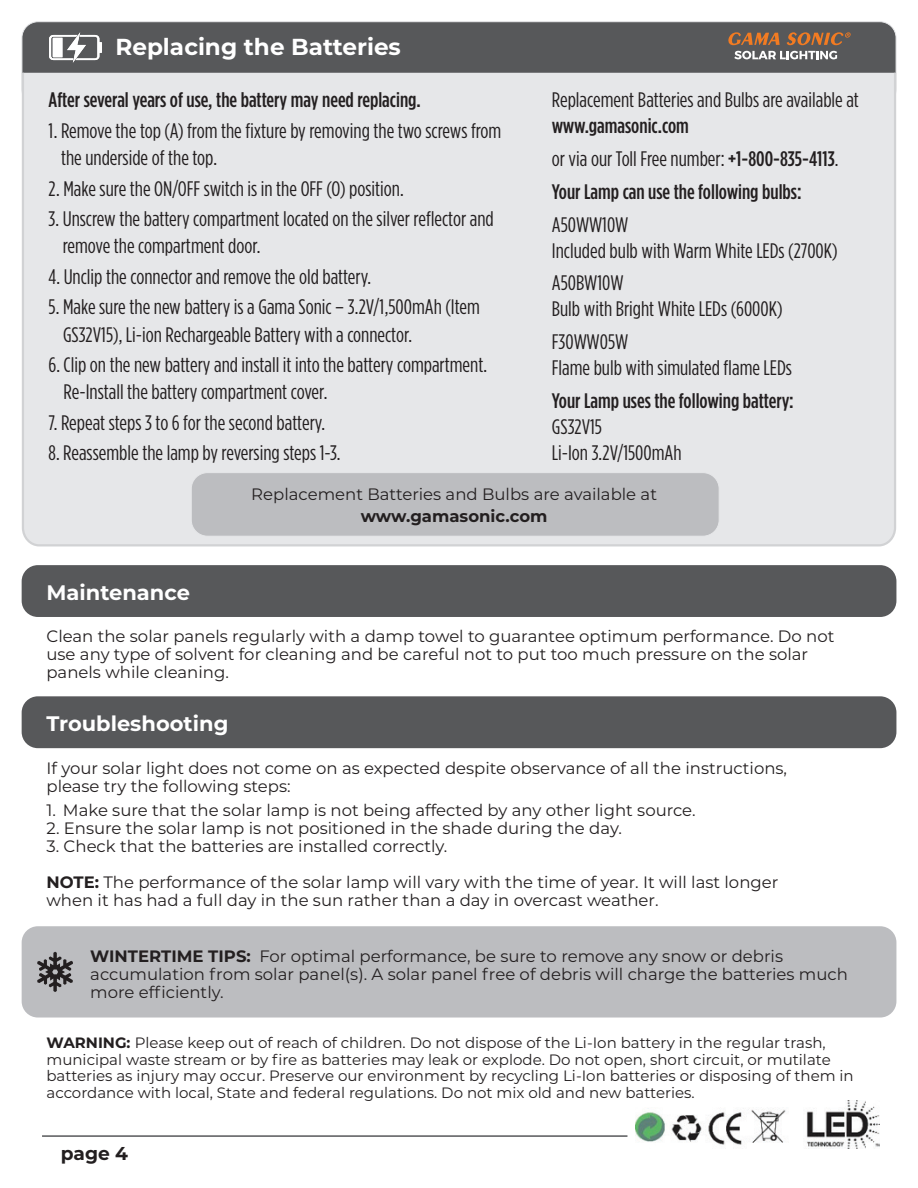
<style>
.page{position:relative;width:918px;height:1188px;background:#fff}
.page>*{position:absolute;margin:0;border:0;box-sizing:border-box;transform-origin:0 0}
.t1{font:700 23.1px "Montserrat";color:#fff}
.t2{font:21px/27.6px "Gotham Condensed";color:#231f20;scale:1.04 1}
.t3{font:500 21px/32.7px "Gotham Condensed";color:#231f20;scale:1.04 1}
.t4{font:700 21px "Montserrat";color:#fff}
.t5{font:700 18.6px "Montserrat";color:#231f20}
.t6{font:16.5px/18px "Montserrat";color:#231f20}
.t7{font:700 16.5px "Montserrat";color:#231f20}
.t8{font:15px/16.5px "Montserrat";color:#231f20}
.s1{font-weight:400}
.s2{font-weight:700}
</style>
<div class="page">
<div style="left:22px;top:22px;width:874px;height:84px;background:#57585a;border-radius:16px"></div>
<div style="left:22px;top:22px;width:874px;height:84px;border:1px solid #e6e7e9;border-radius:16px"></div>
<svg style="left:49px;top:32px;width:53px;height:31px"></svg>
<div style="left:21px;top:70px;width:876px;height:477px;background:#e6e7e9"></div>
<div style="left:22px;top:926px;width:874px;height:92px;background:#bcbdc0;border-radius:16px"></div>
<div style="left:22px;top:565px;width:874px;height:52px;background:#57585a;border-radius:16px"></div>
<div style="left:22px;top:696px;width:874px;height:52px;background:#57585a;border-radius:16px"></div>
<svg style="left:37px;top:952px;width:36px;height:40px"></svg>
<svg style="left:734px;top:51px;width:103px;height:8px"></svg>
<svg style="left:728px;top:32px;width:123px;height:13px"></svg>
<hr style="left:42px;top:1135px;width:585px;height:2px;background:#57585a">
<img style="left:636px;top:1101px;width:243px;height:48px">
<div style="left:191px;top:473px;width:528px;height:63px;background:#bcbdc0;border-radius:16px"></div>
<div style="left:191px;top:473px;width:528px;height:63px;border:1px solid #e6e7e9;border-radius:16px"></div>
<h1 class="t1" style="left:115px;top:36px;width:287px">Replacing the Batteries</h1>
<p class="t3" style="left:49px;top:85px;width:360px">After several years of use, the battery may need replacing.</p>
<p class="t2" style="left:61px;top:117px;width:425px;text-indent:-12px">1. Remove the top (A) from the fixture by removing the two screws from the underside of the top.</p>
<p class="t2" style="left:49px;top:175px;width:343px">2. Make sure the ON/OFF switch is in the OFF (O) position.</p>
<p class="t2" style="left:63px;top:205px;width:416px;text-indent:-14px">3. Unscrew the battery compartment located on the silver reflector and remove the compartment door.</p>
<p class="t2" style="left:49px;top:263px;width:312px">4. Unclip the connector and remove the old battery.</p>
<p class="t2" style="left:63px;top:294px;width:402px;text-indent:-14px">5. Make sure the new battery is a Gama Sonic – 3.2V/1,500mAh (Item<br>GS32V15), Li-ion Rechargeable Battery with a connector.</p>
<p class="t2" style="left:64px;top:351px;width:409px;text-indent:-15px">6. Clip on the new battery and install it into the battery compartment.<br>Re-Install the battery compartment cover.</p>
<p class="t2" style="left:49px;top:409px;width:268px">7. Repeat steps 3 to 6 for the second battery.</p>
<p class="t2" style="left:49px;top:440px;width:282px">8. Reassemble the lamp by reversing steps 1-3.</p>
<p class="t2" style="left:552px;top:87px;width:297px">Replacement Batteries and Bulbs are available at</p>
<p class="t3" style="left:552px;top:111px;width:277px">www.gamasonic.com<br><span class="s1">or via our Toll Free number:</span> +1-800-835-4113<span class="s1">.<br></span>Your Lamp can use the following bulbs:</p>
<p class="t2" style="left:552px;top:212px;width:276px;line-height:26px">A50WW10W<br>Included bulb with Warm White LEDs (2700K)</p>
<p class="t2" style="left:552px;top:271px;width:223px;line-height:26px">A50BW10W<br>Bulb with Bright White LEDs (6000K)</p>
<p class="t2" style="left:552px;top:330px;width:232px;line-height:26px">F30WW05W<br>Flame bulb with simulated flame LEDs</p>
<p class="t3" style="left:552px;top:385px;width:234px">Your Lamp uses the following battery:</p>
<p class="t2" style="left:552px;top:414px;width:126px;line-height:26px">GS32V15<br>Li-Ion 3.2V/1500mAh</p>
<p class="t6" style="left:251px;top:486px;width:407px">Replacement Batteries and Bulbs are available at</p>
<p class="t7" style="left:361px;top:508px;width:188px">www.gamasonic.com</p>
<p class="t4" style="left:46px;top:582px;width:145px">Maintenance</p>
<p class="t6" style="left:46px;top:629px;width:789px">Clean the solar panels regularly with a damp towel to guarantee optimum performance. Do not use any type of solvent for cleaning and be careful not to put too much pressure on the solar panels while cleaning.</p>
<p class="t4" style="left:46px;top:713px;width:183px">Troubleshooting</p>
<p class="t6" style="left:46px;top:760px;width:742px">If your solar light does not come on as expected despite observance of all the instructions, please try the following steps:</p>
<p class="t6" style="left:46px;top:803px;width:651px">1. Make sure that the solar lamp is not being affected by any other light source.</p>
<p class="t6" style="left:46px;top:821px;width:577px">2. Ensure the solar lamp is not positioned in the shade during the day.</p>
<p class="t6" style="left:46px;top:830px;width:733px;line-height:36px">3. Check that the batteries are installed correctly.<br><span class="s2">NOTE:</span> The performance of the solar lamp will vary with the time of year. It will last longer</p>
<p class="t6" style="left:46px;top:893px;width:614px">when it has had a full day in the sun rather than a day in overcast weather.</p>
<p class="t6" style="left:90px;top:948px;width:759px"><span class="s2">WINTERTIME TIPS:</span> For optimal performance, be sure to remove any snow or debris accumulation from solar panel(s). A solar panel free of debris will charge the batteries much more efficiently.</p>
<p class="t8" style="left:46px;top:1036px;width:809px"><span class="s2">WARNING:</span> Please keep out of reach of children. Do not dispose of the Li-Ion battery in the regular trash, municipal waste stream or by fire as batteries may leak or explode. Do not open, short circuit, or mutilate batteries as injury may occur. Preserve our environment by recycling Li-Ion batteries or disposing of them in accordance with local, State and federal regulations. Do not mix old and new batteries.</p>
<p class="t5" style="left:61px;top:1144px;width:69px">page 4</p>
</div>
